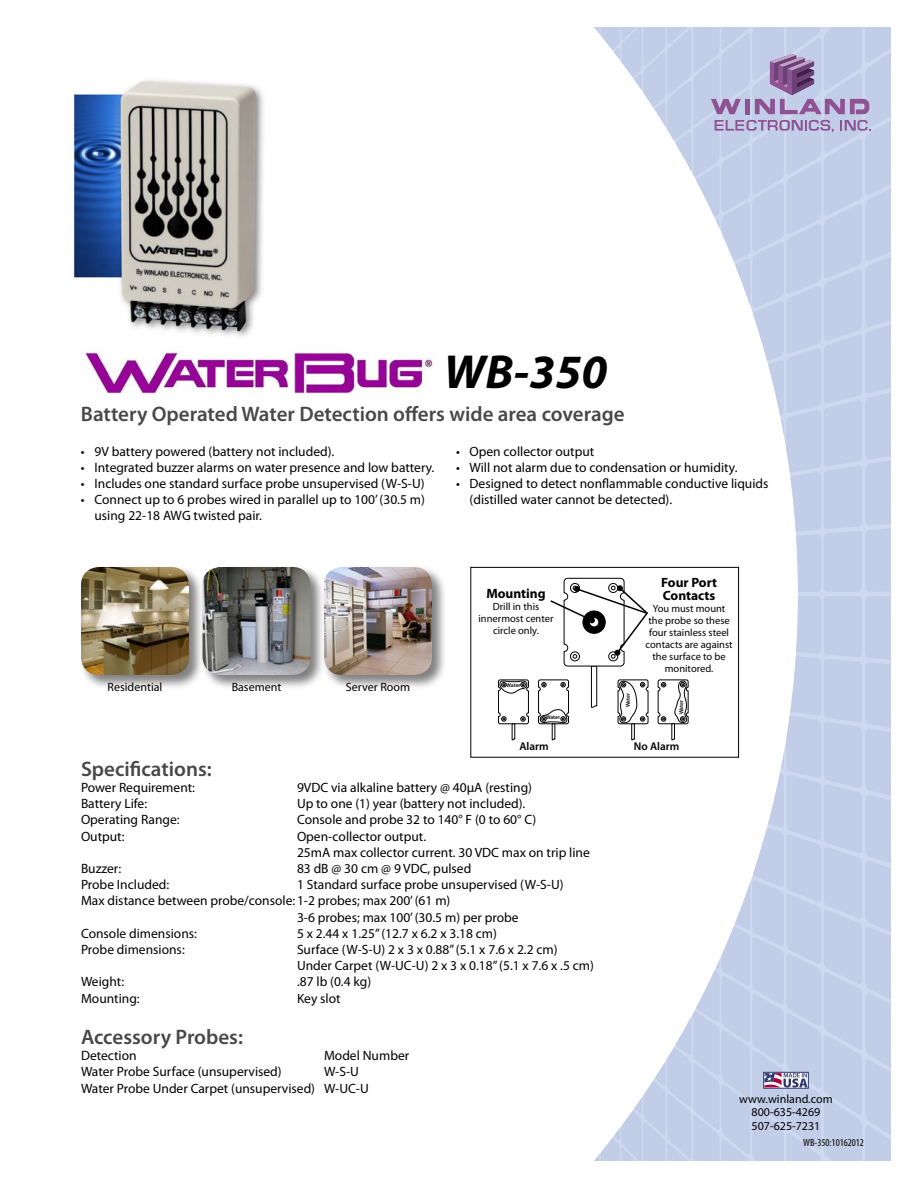
<style>
.page{position:relative;width:918px;height:1188px;background:#fff}
.page>*{position:absolute;margin:0;border:0;box-sizing:border-box;transform-origin:0 0}
.t1{font:italic 700 48px "Myriad Pro";color:#000}
.t2{font:600 21px "Myriad Pro";color:#484848}
.t3{font:13.5px/16.2px "Myriad Pro";color:#000}
.t4{font:700 13.5px/13.5px "Myriad Pro";color:#000}
.t5{font:12px "Myriad Pro";color:#000}
.t6{font:600 11.25px "Myriad Pro";color:#000}
.t7{font:10.5px/12px "Myriad Pro";color:#000;text-align:center}
.t8{font:condensed 10.5px "Myriad Pro";color:#000}
.t9{font:600 5.7px "Myriad Pro";letter-spacing:-.005em;color:#000}
</style>
<div class="page">
<img style="left:72px;top:79px;width:192px;height:258px">
<svg style="left:498px;top:679px;width:31px;height:61px"></svg>
<svg style="left:538px;top:27px;width:353px;height:1134px"></svg>
<div style="left:321px;top:564px;width:127px;height:127px;background:#000;opacity:.5"></div>
<img style="left:327px;top:567px;width:105px;height:108px">
<div style="left:199px;top:564px;width:128px;height:127px;background:#000;opacity:.5"></div>
<img style="left:205px;top:567px;width:105px;height:108px">
<div style="left:78px;top:564px;width:127px;height:127px;background:#000;opacity:.5"></div>
<img style="left:81px;top:567px;width:108px;height:108px">
<img style="left:85px;top:352px;width:348px;height:42px">
<p class="t1" style="left:444px;top:346px;width:165px">WB-350</p>
<p class="t2" style="left:81px;top:402px;width:545px">Battery Operated Water Detection offers wide area coverage</p>
<p class="t3" style="left:81px;top:443px;width:255px">• 9V battery powered (battery not included).</p>
<p class="t3" style="left:81px;top:459px;width:355px">• Integrated buzzer alarms on water presence and low battery.</p>
<p class="t3" style="left:81px;top:476px;width:345px">• Includes one standard surface probe unsupervised (W-S-U)</p>
<p class="t3" style="left:94px;top:492px;width:332px;text-indent:-14px">• Connect up to 6 probes wired in parallel up to 100’ (30.5 m) using 22-18 AWG twisted pair.</p>
<p class="t5" style="left:108px;top:680px;width:56px">Residential</p>
<p class="t5" style="left:232px;top:680px;width:51px">Basement</p>
<p class="t5" style="left:346px;top:680px;width:66px">Server Room</p>
<p class="t3" style="left:456px;top:443px;width:140px">• Open collector output</p>
<p class="t3" style="left:456px;top:459px;width:283px">• Will not alarm due to condensation or humidity.</p>
<p class="t3" style="left:470px;top:476px;width:300px;text-indent:-14px">• Designed to detect nonflammable conductive liquids (distilled water cannot be detected).</p>
<p class="t4" style="left:486px;top:586px;width:61px">Mounting</p>
<p class="t7" style="left:479px;top:600px;width:77px">Drill in this innermost center circle only.</p>
<p class="t9" style="left:506px;top:682px;width:16px">Water</p>
<p class="t9" style="left:546px;top:714px;width:16px">Water</p>
<p class="t4" style="left:661px;top:576px;width:57px">Four Port<br>Contacts</p>
<p class="t7" style="left:646px;top:603px;width:89px">You must mount the probe so these four stainless steel contacts are against the surface to be monitored.</p>
<p class="t9" style="left:625px;top:707px;width:16px;rotate:-90deg">Water</p>
<p class="t9" style="left:678px;top:714px;width:16px;rotate:-90deg">Water</p>
<p class="t6" style="left:520px;top:740px;width:31px">Alarm</p>
<p class="t6" style="left:634px;top:740px;width:47px">No Alarm</p>
<p class="t2" style="left:81px;top:757px;width:132px">Specifications:</p>
<p class="t3" style="left:81px;top:780px;width:116px">Power Requirement:</p>
<p class="t3" style="left:297px;top:780px;width:237px">9VDC via alkaline battery @ 40µA (resting)</p>
<p class="t3" style="left:81px;top:796px;width:68px">Battery Life:</p>
<p class="t3" style="left:297px;top:796px;width:230px">Up to one (1) year (battery not included).</p>
<p class="t3" style="left:81px;top:812px;width:100px">Operating Range:</p>
<p class="t3" style="left:297px;top:812px;width:241px">Console and probe 32 to 140° F (0 to 60° C)</p>
<p class="t3" style="left:81px;top:828px;width:45px">Output:</p>
<p class="t3" style="left:297px;top:828px;width:131px">Open-collector output.</p>
<p class="t3" style="left:297px;top:844px;width:294px">25mA max collector current. 30 VDC max on trip line</p>
<p class="t3" style="left:81px;top:861px;width:42px">Buzzer:</p>
<p class="t3" style="left:297px;top:861px;width:176px">83 dB @ 30 cm @ 9 VDC, pulsed</p>
<p class="t3" style="left:81px;top:877px;width:90px">Probe Included:</p>
<p class="t3" style="left:297px;top:877px;width:268px">1 Standard surface probe unsupervised (W-S-U)</p>
<p class="t3" style="left:81px;top:893px;width:371px">Max distance between probe/console: 1-2 probes; max 200’ (61 m)</p>
<p class="t3" style="left:297px;top:909px;width:223px">3-6 probes; max 100’ (30.5 m) per probe</p>
<p class="t3" style="left:81px;top:925px;width:117px">Console dimensions:</p>
<p class="t3" style="left:297px;top:925px;width:202px">5 x 2.44 x 1.25” (12.7 x 6.2 x 3.18 cm)</p>
<p class="t3" style="left:81px;top:942px;width:105px">Probe dimensions:</p>
<p class="t3" style="left:297px;top:942px;width:262px">Surface (W-S-U) 2 x 3 x 0.88” (5.1 x 7.6 x 2.2 cm)</p>
<p class="t3" style="left:297px;top:958px;width:299px">Under Carpet (W-UC-U) 2 x 3 x 0.18” (5.1 x 7.6 x .5 cm)</p>
<p class="t3" style="left:81px;top:974px;width:45px">Weight:</p>
<p class="t3" style="left:297px;top:974px;width:76px">.87 lb (0.4 kg)</p>
<p class="t3" style="left:81px;top:990px;width:60px">Mounting:</p>
<p class="t3" style="left:297px;top:990px;width:45px">Key slot</p>
<p class="t2" style="left:81px;top:1025px;width:163px">Accessory Probes:</p>
<p class="t3" style="left:81px;top:1048px;width:57px">Detection</p>
<p class="t3" style="left:324px;top:1048px;width:87px">Model Number</p>
<p class="t3" style="left:81px;top:1064px;width:202px">Water Probe Surface (unsupervised)</p>
<p class="t3" style="left:324px;top:1064px;width:36px">W-S-U</p>
<p class="t3" style="left:81px;top:1080px;width:289px">Water Probe Under Carpet (unsupervised) W-UC-U</p>
<p class="t5" style="left:739px;top:1092px;width:95px">www.winland.com</p>
<p class="t5" style="left:752px;top:1105px;width:70px">800-635-4269</p>
<p class="t5" style="left:752px;top:1119px;width:70px">507-625-7231</p>
<p class="t8" style="left:803px;top:1137px;width:62px">WB-350:10162012</p>
</div>
